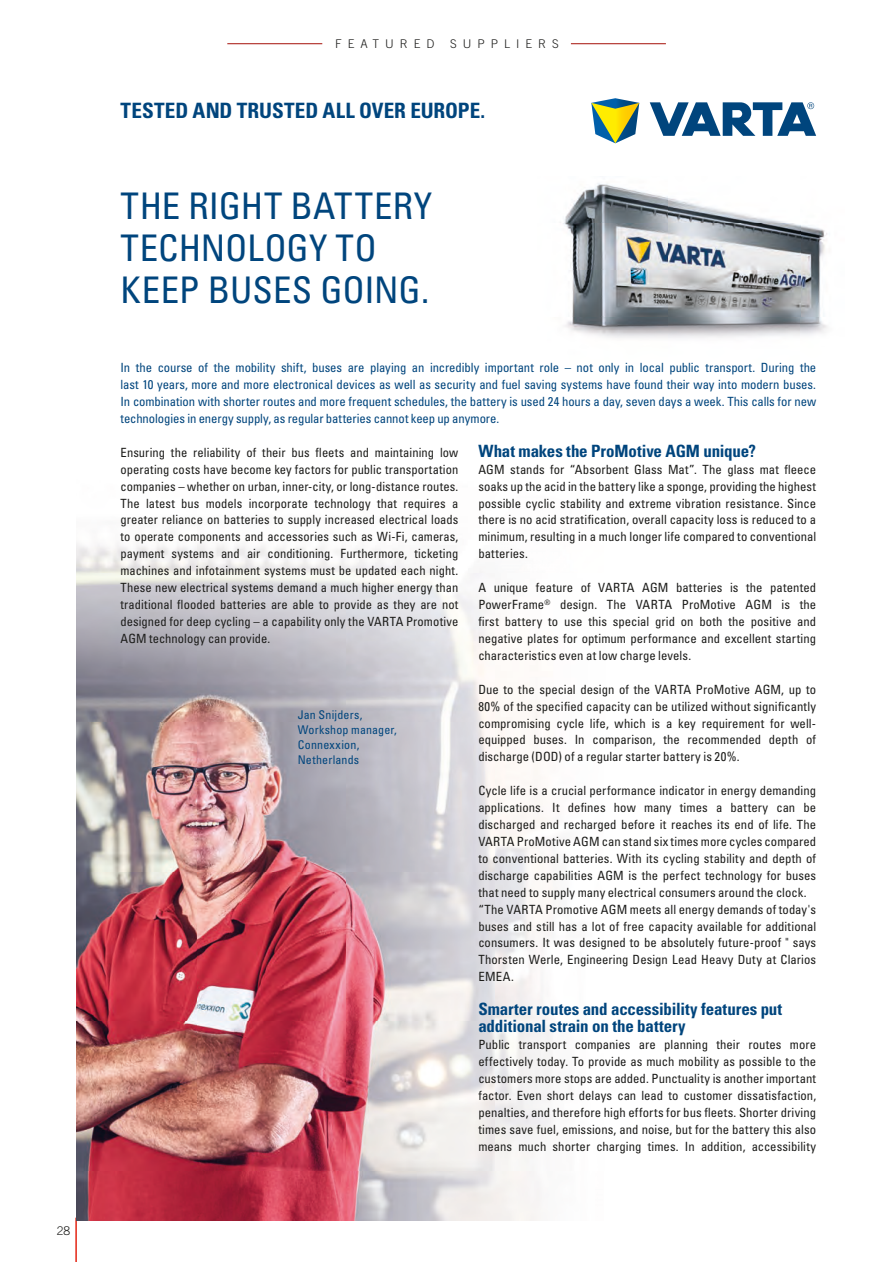
<style>
.page{position:relative;width:895px;height:1262px;background:#fff}
.page>*{position:absolute;margin:0;border:0;box-sizing:border-box;transform-origin:0 0}
.t1{font:condensed 36.6px/42.3px "Univers LT Std";letter-spacing:.005em;color:#00457d}
.t2{font:700 condensed 21.15px "Univers LT Std";color:#00457d}
.t3{font:700 condensed 16.95px/17px "Univers LT Std";letter-spacing:-.01em;color:#00457d}
.t4{font:condensed 12.75px/17px "Univers LT Std";letter-spacing:.005em;color:#1d1d1b;text-align:justify}
.t5{font:condensed 12.75px/17px "Univers LT Std";letter-spacing:-.01em;color:#00457d;text-align:justify}
.t6{font:condensed 12px/14.9px "Univers LT Std";letter-spacing:.015em;color:#00457d}
.t7{font:300 12px "Trade Gothic LT Std";letter-spacing:.5em;color:#1d1d1b}
</style>
<div class="page">
<hr style="left:75px;top:1218px;width:2px;height:44px;background:#e42413">
<hr style="left:227px;top:43px;width:95px;height:1px;background:#a51009">
<hr style="left:571px;top:43px;width:95px;height:1px;background:#a51009">
<img style="left:77px;top:532px;width:476px;height:689px">
<svg style="left:591px;top:98px;width:48px;height:45px"></svg>
<svg style="left:650px;top:102px;width:166px;height:34px"></svg>
<img style="left:563px;top:183px;width:264px;height:155px">
<p class="t7" style="left:57px;top:1223px;width:15px">28</p>
<p class="t7" style="left:335px;top:37px;width:101px">FEATURED</p>
<p class="t7" style="left:450px;top:37px;width:110px">SUPPLIERS</p>
<p class="t2" style="left:121px;top:97px;width:366px">TESTED AND TRUSTED ALL OVER EUROPE.</p>
<p class="t1" style="left:121px;top:184px;width:313px">THE RIGHT BATTERY<br>TECHNOLOGY TO<br>KEEP BUSES GOING.</p>
<p class="t5" style="left:121px;top:359px;width:697px">In the course of the mobility shift, buses are playing an incredibly important role – not only in local public transport. During the last 10 years, more and more electronical devices as well as security and fuel saving systems have found their way into modern buses.<br>In combination with shorter routes and more frequent schedules, the battery is used 24 hours a day, seven days a week. This calls for new technologies in energy supply, as regular batteries cannot keep up anymore.</p>
<p class="t3" style="left:478px;top:442px;width:279px">What makes the ProMotive AGM unique?</p>
<p class="t4" style="left:478px;top:461px;width:339px">AGM stands for “Absorbent Glass Mat”. The glass mat fleece soaks up the acid in the battery like a sponge, providing the highest possible cyclic stability and extreme vibration resistance. Since there is no acid stratification, overall capacity loss is reduced to a minimum, resulting in a much longer life compared to conventional batteries.</p>
<p class="t4" style="left:478px;top:579px;width:339px">A unique feature of VARTA AGM batteries is the patented PowerFrame<sup>®</sup> design. The VARTA ProMotive AGM is the first battery to use this special grid on both the positive and negative plates for optimum performance and excellent starting characteristics even at low charge levels.</p>
<p class="t4" style="left:478px;top:680px;width:339px">Due to the special design of the VARTA ProMotive AGM, up to 80% of the specified capacity can be utilized without significantly compromising cycle life, which is a key requirement for well&shy;equipped buses. In comparison, the recommended depth of discharge (DOD) of a regular starter battery is 20%.</p>
<p class="t4" style="left:478px;top:782px;width:339px;text-align:left">Cycle life is a crucial performance indicator in energy demanding applications. It defines how many times a battery can be discharged and recharged before it reaches its end of life. The VARTA ProMotive AGM can stand six times more cycles compared to conventional batteries. With its cycling stability and depth of discharge capabilities AGM is the perfect technology for buses that need to supply many electrical consumers around the clock. “The VARTA Promotive AGM meets all energy demands of today's buses and still has a lot of free capacity available for additional consumers. It was designed to be absolutely future-proof " says Thorsten Werle, Engineering Design Lead Heavy Duty at Clarios EMEA.</p>
<p class="t3" style="left:478px;top:1001px;width:305px">Smarter routes and accessibility features put additional strain on the battery</p>
<p class="t4" style="left:478px;top:1036px;width:339px">Public transport companies are planning their routes more effectively today. To provide as much mobility as possible to the customers more stops are added. Punctuality is another important factor. Even short delays can lead to customer dissatisfaction, penalties, and therefore high efforts for bus fleets. Shorter driving times save fuel, emissions, and noise, but for the battery this also means much shorter charging times. In addition, accessibility</p>
<p class="t4" style="left:121px;top:444px;width:339px">Ensuring the reliability of their bus fleets and maintaining low operating costs have become key factors for public transportation companies – whether on urban, inner-city, or long-distance routes.<br>The latest bus models incorporate technology that requires a greater reliance on batteries to supply increased electrical loads to operate components and accessories such as Wi-Fi, cameras, payment systems and air conditioning. Furthermore, ticketing machines and infotainment systems must be updated each night.<br>These new electrical systems demand a much higher energy than traditional flooded batteries are able to provide as they are not designed for deep cycling – a capability only the VARTA Promotive AGM technology can provide.</p>
<p class="t6" style="left:298px;top:707px;width:101px">Jan Snijders,<br>Workshop manager,<br>Connexxion,<br>Netherlands</p>
</div>
